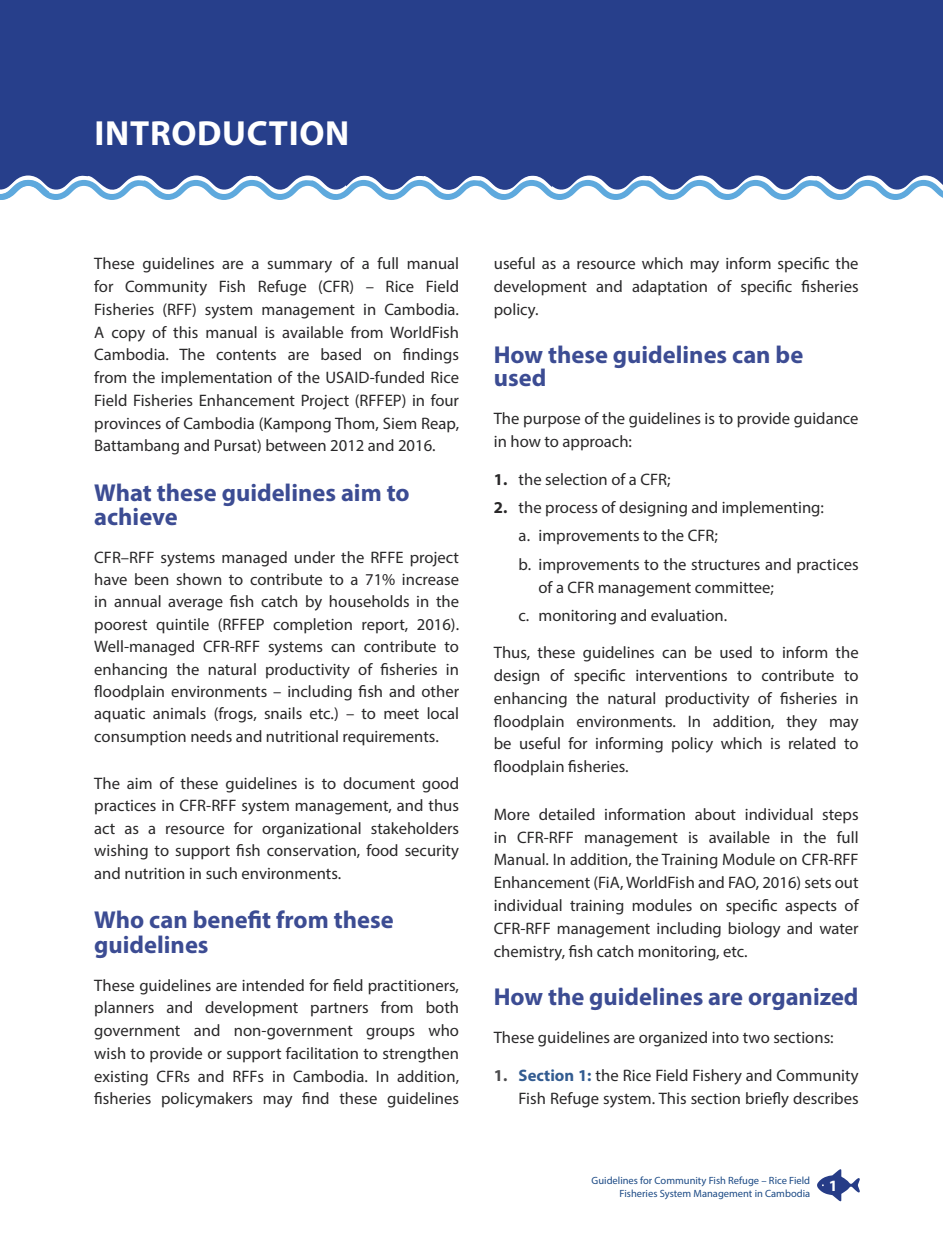
<style>
.page{position:relative;width:943px;height:1241px;background:#fff}
.page>*{position:absolute;margin:0;border:0;box-sizing:border-box;transform-origin:0 0}
.t1{font:700 35px "Myriad Pro";letter-spacing:.02em;color:#fff}
.t2{font:700 24.5px/24.5px "Myriad Pro";color:#3c4c93}
.t3{font:16.62px/22.8px "Myriad Pro";color:#292829;text-align:justify}
.t4{font:700 15.75px "Myriad Pro";color:#fff}
.t5{font:10.5px/12.6px "Myriad Pro";color:#1c4a85;text-align:right}
.s1{font-weight:700}
.s2{font-weight:700;color:#4c4c4e}
.s3{font-weight:700;color:#335c91}
</style>
<div class="page">
<svg style="left:0;top:0;width:943px;height:200px"></svg>
<svg style="left:817px;top:1169px;width:42px;height:32px"></svg>
<h1 class="t1" style="left:95px;top:111px;width:256px">INTRODUCTION</h1>
<p class="t3" style="left:94px;top:252px;width:366px">These guidelines are a summary of a full manual for Community Fish Refuge (CFR) – Rice Field Fisheries (RFF) system management in Cambodia.<br>A copy of this manual is available from WorldFish Cambodia. The contents are based on findings from the implementation of the USAID-funded Rice Field Fisheries Enhancement Project (RFFEP) in four provinces of Cambodia (Kampong Thom, Siem Reap, Battambang and Pursat) between 2012 and 2016.</p>
<h2 class="t2" style="left:94px;top:479px;width:317px">What these guidelines aim to achieve</h2>
<p class="t3" style="left:94px;top:545px;width:366px">CFR–RFF systems managed under the RFFE project have been shown to contribute to a 71% increase in annual average fish catch by households in the poorest quintile (RFFEP completion report, 2016).<br>Well-managed CFR-RFF systems can contribute to enhancing the natural productivity of fisheries in floodplain environments – including fish and other aquatic animals (frogs, snails etc.) – to meet local consumption needs and nutritional requirements.</p>
<p class="t3" style="left:94px;top:771px;width:366px">The aim of these guidelines is to document good practices in CFR-RFF system management, and thus act as a resource for organizational stakeholders wishing to support fish conservation, food security and nutrition in such environments.</p>
<h2 class="t2" style="left:94px;top:907px;width:301px">Who can benefit from these guidelines</h2>
<p class="t3" style="left:94px;top:973px;width:366px">These guidelines are intended for field practitioners, planners and development partners from both government and non-government groups who wish to provide or support facilitation to strengthen existing CFRs and RFFs in Cambodia. In addition, fisheries policymakers may find these guidelines</p>
<p class="t3" style="left:494px;top:252px;width:366px">useful as a resource which may inform specific the development and adaptation of specific fisheries policy.</p>
<h2 class="t2" style="left:494px;top:342px;width:311px;line-height:23.1px">How these guidelines can be used</h2>
<p class="t3" style="left:494px;top:407px;width:366px">The purpose of the guidelines is to provide guidance in how to approach:</p>
<p class="t3" style="left:494px;top:468px;width:178px"><span class="s1">1.</span> the selection of a CFR;</p>
<p class="t3" style="left:518px;top:493px;width:341px;line-height:28px;text-align:left;text-indent:-25px"><span class="s1">2.</span> the process of designing and implementing:<br>a. improvements to the CFR;<br>b. improvements to the structures and practices</p>
<p class="t3" style="left:518px;top:572px;width:257px;line-height:28px;text-indent:20px">of a CFR management committee; c. monitoring and evaluation.</p>
<p class="t3" style="left:494px;top:641px;width:366px">Thus, these guidelines can be used to inform the design of specific interventions to contribute to enhancing the natural productivity of fisheries in floodplain environments. In addition, they may be useful for informing policy which is related to floodplain fisheries.</p>
<p class="t3" style="left:494px;top:802px;width:366px">More detailed information about individual steps in CFR-RFF management is available in the full Manual. In addition, the Training Module on CFR-RFF Enhancement (FiA, WorldFish and FAO, 2016) sets out individual training modules on specific aspects of CFR-RFF management including biology and water chemistry, fish catch monitoring, etc.</p>
<h2 class="t2" style="left:494px;top:983px;width:366px">How the guidelines are organized</h2>
<p class="t3" style="left:494px;top:1025px;width:341px">These guidelines are organized into two sections:</p>
<p class="t3" style="left:494px;top:1063px;width:366px;text-align:right"><span class="s2">1.</span> <span class="s3">Section 1:</span> the Rice Field Fishery and Community<br>Fish Refuge system. This section briefly describes</p>
<p class="t5" style="left:591px;top:1174px;width:220px">Guidelines for Community Fish Refuge – Rice Field<br>Fisheries System Management in Cambodia</p>
<p class="t4" style="left:828px;top:1174px;width:10px">1</p>
</div>
